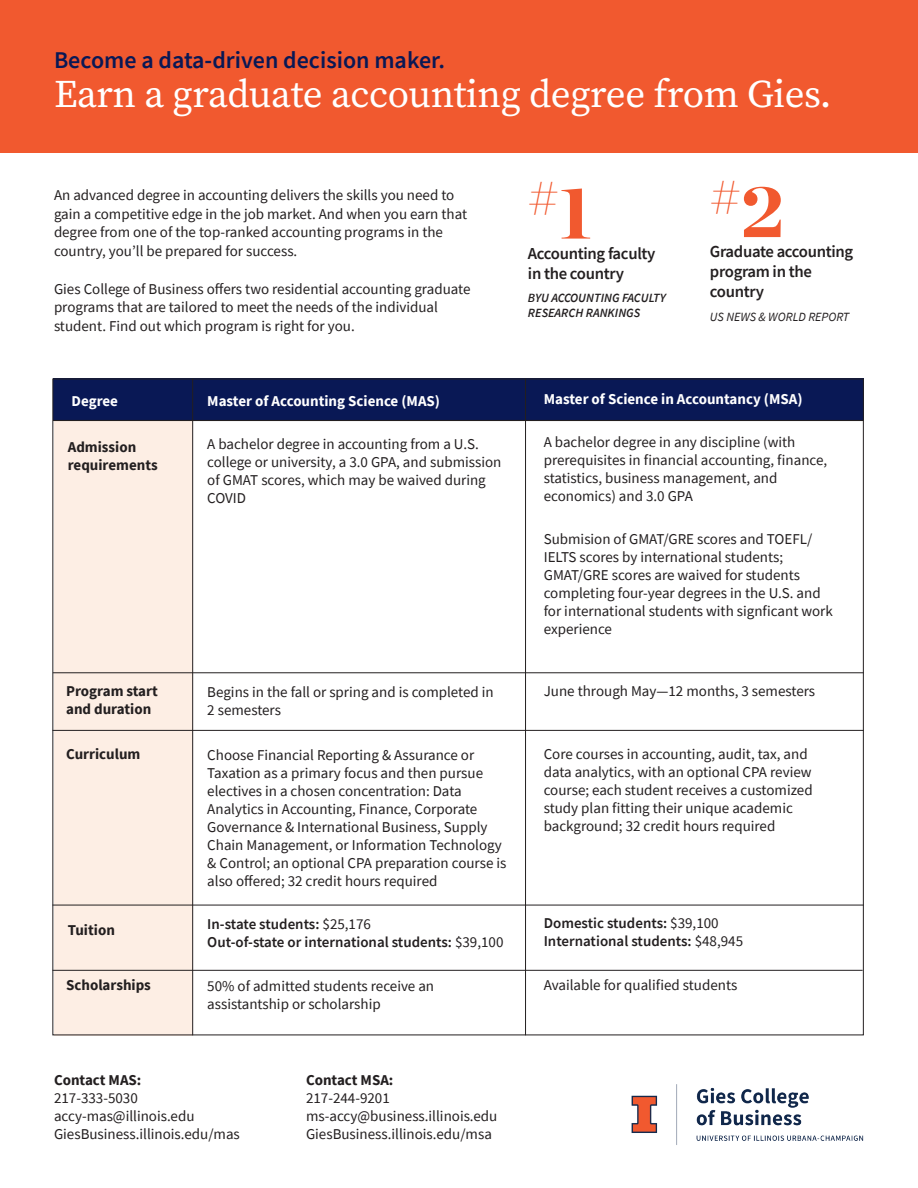
<style>
.page{position:relative;width:918px;height:1188px;background:#fff}
.page>*{position:absolute;margin:0;border:0;box-sizing:border-box;transform-origin:0 0}
.t1{font:900 73.95px "Chronicle Display";color:#f1592f}
.t2{font:900 43.95px "Chronicle Display";color:#f1592f}
.t3{font:39px "Source Serif Pro";letter-spacing:-.01em;color:#fff}
.t4{font:600 24px "Source Sans Pro";color:#091855}
.t5{font:600 16.8px/20.1px "Source Sans Pro";letter-spacing:-.02em;color:#231f20}
.t6{font:15px/18px "Source Sans Pro";color:#231f20}
.t7{font:600 15px/18px "Source Sans Pro";color:#231f20}
.t8{font:700 15px/18px "Source Sans Pro";color:#231f20}
.t9{font:700 15px "Source Sans Pro";color:#fff}
.t10{font:italic 600 12.6px/15px "Source Sans Pro";color:#231f20}
.t11{font:italic 12.6px "Source Sans Pro";color:#231f20}
.s1{font-size:73.95px}
.s2{font-weight:400}
</style>
<div class="page">
<div style="left:53px;top:379px;width:810px;height:41px;background:#091855"></div>
<div style="left:54px;top:420px;width:138px;height:615px;background:#fdeee4"></div>
<div style="left:0;top:0;width:918px;height:153px;background:#f1592f"></div>
<hr style="left:53px;top:673px;width:811px;height:1px;background:#231f20">
<hr style="left:52px;top:730px;width:812px;height:1px;background:#231f20">
<hr style="left:52px;top:970px;width:811px;height:1px;background:#231f20">
<hr style="left:52px;top:905px;width:812px;height:1px;background:#231f20">
<hr style="left:53px;top:420px;width:811px;height:1px;background:#231f20">
<hr style="left:525px;top:379px;width:1px;height:656px;background:#231f20">
<img style="left:631px;top:1084px;width:233px;height:61px">
<hr style="left:192px;top:379px;width:1px;height:656px;background:#231f20">
<h3 class="t4" style="left:54px;top:45px;width:392px">Become a data-driven decision maker.</h3>
<h3 class="t3" style="left:54px;top:68px;width:779px">Earn a graduate accounting degree from Gies.</h3>
<p class="t6" style="left:54px;top:185px;width:415px;line-height:18.8px">An advanced degree in accounting delivers the skills you need to gain a competitive edge in the job market. And when you earn that degree from one of the top-ranked accounting programs in the country, you’ll be prepared for success.</p>
<p class="t6" style="left:54px;top:279px;width:418px;line-height:18.8px">Gies College of Business offers two residential accounting graduate programs that are tailored to meet the needs of the individual student. Find out which program is right for you.</p>
<h2 class="t2" style="left:528px;top:162px;width:65px">#<span class="s1">1</span></h2>
<p class="t5" style="left:528px;top:243px;width:129px">Accounting faculty in the country</p>
<p class="t10" style="left:528px;top:290px;width:139px">BYU ACCOUNTING FACULTY<br>RESEARCH RANKINGS</p>
<h2 class="t2" style="left:710px;top:160px;width:33px">#</h2>
<p class="t5" style="left:710px;top:241px;width:145px">Graduate accounting</p>
<h1 class="t1" style="left:741px;top:150px;width:45px">2</h1>
<p class="t5" style="left:710px;top:261px;width:103px">program in the country</p>
<p class="t11" style="left:710px;top:309px;width:141px">US NEWS &amp; WORLD REPORT</p>
<p class="t9" style="left:72px;top:391px;width:48px">Degree</p>
<p class="t8" style="left:68px;top:438px;width:91px">Admission requirements</p>
<p class="t8" style="left:66px;top:682px;width:93px">Program start and duration</p>
<p class="t8" style="left:66px;top:745px;width:76px">Curriculum</p>
<p class="t8" style="left:68px;top:921px;width:49px">Tuition</p>
<p class="t8" style="left:66px;top:976px;width:86px">Scholarships</p>
<p class="t9" style="left:207px;top:391px;width:234px">Master of Accounting Science (MAS)</p>
<p class="t6" style="left:207px;top:435px;width:296px">A bachelor degree in accounting from a U.S. college or university, a 3.0 GPA, and submission of GMAT scores, which may be waived during COVID</p>
<p class="t6" style="left:207px;top:683px;width:288px">Begins in the fall or spring and is completed in<br>2 semesters</p>
<p class="t6" style="left:207px;top:746px;width:301px">Choose Financial Reporting &amp; Assurance or Taxation as a primary focus and then pursue electives in a chosen concentration: Data Analytics in Accounting, Finance, Corporate Governance &amp; International Business, Supply Chain Management, or Information Technology &amp; Control; an optional CPA preparation course is also offered; 32 credit hours required</p>
<p class="t7" style="left:207px;top:915px;width:298px">In-state students: <span class="s2">$25,176<br></span>Out-of-state or international students: <span class="s2">$39,100</span></p>
<p class="t6" style="left:207px;top:977px;width:228px">50% of admitted students receive an assistantship or scholarship</p>
<p class="t9" style="left:544px;top:388px;width:260px">Master of Science in Accountancy (MSA)</p>
<p class="t6" style="left:544px;top:433px;width:285px">A bachelor degree in any discipline (with prerequisites in financial accounting, finance, statistics, business management, and economics) and 3.0 GPA</p>
<p class="t6" style="left:544px;top:530px;width:291px">Submision of GMAT/GRE scores and TOEFL/ IELTS scores by international students; GMAT/GRE scores are waived for students completing four-year degrees in the U.S. and for international students with signficant work experience</p>
<p class="t6" style="left:544px;top:682px;width:273px">June through May—12 months, 3 semesters</p>
<p class="t6" style="left:544px;top:745px;width:270px">Core courses in accounting, audit, tax, and data analytics, with an optional CPA review course; each student receives a customized study plan fitting their unique academic background; 32 credit hours required</p>
<p class="t7" style="left:544px;top:914px;width:201px">Domestic students: <span class="s2">$39,100<br></span>International students: <span class="s2">$48,945</span></p>
<p class="t6" style="left:544px;top:976px;width:195px">Available for qualified students</p>
<p class="t8" style="left:54px;top:1071px;width:89px">Contact MAS:</p>
<p class="t6" style="left:54px;top:1089px;width:187px">217-333-5030 accy-mas@illinois.edu<br>GiesBusiness.illinois.edu/mas</p>
<p class="t8" style="left:306px;top:1071px;width:89px">Contact MSA:</p>
<p class="t6" style="left:306px;top:1089px;width:193px">217-244-9201 ms-accy@business.illinois.edu<br>GiesBusiness.illinois.edu/msa</p>
</div>
